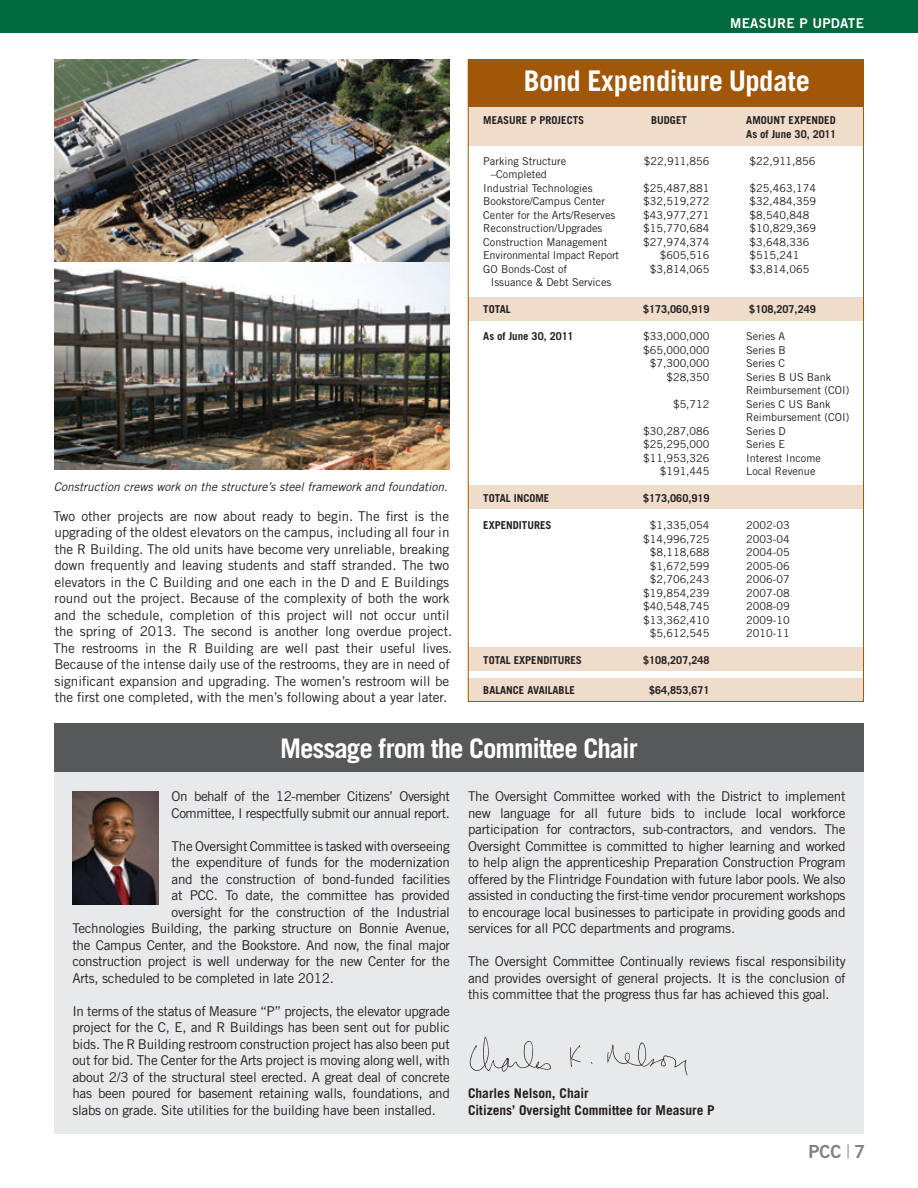
<style>
.page{position:relative;width:918px;height:1188px;background:#fff}
.page>*{position:absolute;margin:0;border:0;box-sizing:border-box;transform-origin:0 0}
.t1{font:700 28.5px "Trade Gothic";letter-spacing:-.01em;color:#fff}
.t2{font:700 27px "Trade Gothic";letter-spacing:-.04em;color:#fff}
.t3{font:18px "Trade Gothic Bold Two";color:#808285}
.t4{font:13.5px/16.5px "Trade Gothic";letter-spacing:-.02em;color:#231f20;text-align:justify}
.t5{font:700 13.5px "Trade Gothic";color:#231f20}
.t6{font:13.5px "Trade Gothic Bold Two";letter-spacing:.02em;color:#fff}
.t7{font:italic 12px "Trade Gothic";color:#231f20}
.t8{font:10.8px "Trade Gothic";color:#231f20}
.t9{font:700 10.8px "Trade Gothic";color:#231f20}
</style>
<div class="page">
<div style="left:54px;top:730px;width:810px;height:404px;background:#e8e9ea"></div>
<div style="left:54px;top:724px;width:810px;height:48px;background:#57585a"></div>
<svg style="left:848px;top:1144px;width:1px;height:15px"></svg>
<div style="left:0;top:0;width:918px;height:32px;background:#00693d"></div>
<img style="left:72px;top:791px;width:86px;height:114px">
<img style="left:469px;top:1036px;width:219px;height:40px">
<div style="left:468px;top:59px;width:396px;height:49px;background:#a05708"></div>
<div style="left:468px;top:297px;width:396px;height:23px;background:#efdcca"></div>
<div style="left:468px;top:485px;width:396px;height:23px;background:#efdcca"></div>
<div style="left:468px;top:678px;width:396px;height:23px;background:#efdcca"></div>
<div style="left:468px;top:648px;width:396px;height:23px;background:#efdcca"></div>
<div style="left:468px;top:108px;width:396px;height:38px;background:#efdcca"></div>
<img style="left:54px;top:261px;width:396px;height:209px">
<img style="left:54px;top:59px;width:396px;height:202px">
<p class="t7" style="left:54px;top:480px;width:395px">Construction crews work on the structure’s steel framework and foundation.</p>
<p class="t4" style="left:53px;top:507px;width:401px;text-align:left">Two other projects are now about ready to begin. The first is the upgrading of the oldest elevators on the campus, including all four in the R Building. The old units have become very unreliable, breaking down frequently and leaving students and staff stranded. The two elevators in the C Building and one each in the D and E Buildings round out the project. Because of the complexity of both the work and the schedule, completion of this project will not occur until the spring of 2013. The second is another long overdue project.<br>The restrooms in the R Building are well past their useful lives.<br>Because of the intense daily use of the restrooms, they are in need of significant expansion and upgrading. The women’s restroom will be the first one completed, with the men’s following about a year later.</p>
<p class="t6" style="left:730px;top:14px;width:135px">MEASURE P UPDATE</p>
<p class="t1" style="left:524px;top:64px;width:287px">Bond Expenditure Update</p>
<p class="t9" style="left:483px;top:114px;width:102px">MEASURE P PROJECTS</p>
<p class="t8" style="left:483px;top:154px;width:85px">Parking Structure</p>
<p class="t8" style="left:491px;top:168px;width:58px">–Completed</p>
<p class="t8" style="left:483px;top:181px;width:111px">Industrial Technologies</p>
<p class="t8" style="left:483px;top:195px;width:123px">Bookstore/Campus Center</p>
<p class="t8" style="left:483px;top:208px;width:133px">Center for the Arts/Reserves</p>
<p class="t8" style="left:483px;top:222px;width:121px">Reconstruction/Upgrades</p>
<p class="t8" style="left:483px;top:235px;width:126px">Construction Management</p>
<p class="t8" style="left:483px;top:249px;width:137px">Environmental Impact Report</p>
<p class="t8" style="left:483px;top:262px;width:85px">GO Bonds-Cost of</p>
<p class="t8" style="left:491px;top:276px;width:122px">Issuance &amp; Debt Services</p>
<p class="t9" style="left:483px;top:303px;width:29px">TOTAL</p>
<p class="t9" style="left:483px;top:330px;width:92px">As of June 30, 2011</p>
<p class="t9" style="left:746px;top:114px;width:91px">AMOUNT EXPENDED</p>
<p class="t9" style="left:746px;top:127px;width:91px">As of June 30, 2011</p>
<p class="t8" style="left:750px;top:154px;width:67px">$22,911,856</p>
<p class="t8" style="left:750px;top:181px;width:68px">$25,463,174</p>
<p class="t8" style="left:750px;top:195px;width:68px">$32,484,359</p>
<p class="t8" style="left:750px;top:208px;width:61px">$8,540,848</p>
<p class="t8" style="left:750px;top:222px;width:68px">$10,829,369</p>
<p class="t8" style="left:750px;top:235px;width:61px">$3,648,336</p>
<p class="t8" style="left:750px;top:249px;width:51px">$515,241</p>
<p class="t8" style="left:750px;top:262px;width:61px">$3,814,065</p>
<p class="t9" style="left:749px;top:303px;width:68px">$108,207,249</p>
<p class="t8" style="left:746px;top:330px;width:40px">Series A</p>
<p class="t8" style="left:746px;top:343px;width:41px">Series B</p>
<p class="t8" style="left:746px;top:357px;width:40px">Series C</p>
<p class="t8" style="left:746px;top:370px;width:86px">Series B US Bank</p>
<p class="t8" style="left:746px;top:384px;width:104px">Reimbursement (COI)</p>
<p class="t8" style="left:746px;top:397px;width:86px">Series C US Bank</p>
<p class="t8" style="left:746px;top:411px;width:104px">Reimbursement (COI)</p>
<p class="t8" style="left:746px;top:424px;width:41px">Series D</p>
<p class="t8" style="left:746px;top:438px;width:40px">Series E</p>
<p class="t8" style="left:746px;top:451px;width:76px">Interest Income</p>
<p class="t8" style="left:746px;top:465px;width:71px">Local Revenue</p>
<p class="t9" style="left:651px;top:114px;width:37px">BUDGET</p>
<p class="t8" style="left:644px;top:154px;width:67px">$22,911,856</p>
<p class="t8" style="left:643px;top:181px;width:68px">$25,487,881</p>
<p class="t8" style="left:643px;top:195px;width:68px">$32,519,272</p>
<p class="t8" style="left:643px;top:208px;width:68px">$43,977,271</p>
<p class="t8" style="left:643px;top:222px;width:68px">$15,770,684</p>
<p class="t8" style="left:643px;top:235px;width:68px">$27,974,374</p>
<p class="t8" style="left:660px;top:249px;width:51px">$605,516</p>
<p class="t8" style="left:650px;top:262px;width:61px">$3,814,065</p>
<p class="t9" style="left:643px;top:303px;width:68px">$173,060,919</p>
<p class="t8" style="left:643px;top:330px;width:68px">$33,000,000</p>
<p class="t8" style="left:643px;top:343px;width:68px">$65,000,000</p>
<p class="t8" style="left:650px;top:357px;width:61px">$7,300,000</p>
<p class="t8" style="left:666px;top:370px;width:45px">$28,350</p>
<p class="t8" style="left:673px;top:397px;width:38px">$5,712</p>
<p class="t8" style="left:643px;top:424px;width:68px">$30,287,086</p>
<p class="t8" style="left:643px;top:438px;width:68px">$25,295,000</p>
<p class="t8" style="left:643px;top:451px;width:68px">$11,953,326</p>
<p class="t8" style="left:660px;top:465px;width:51px">$191,445</p>
<p class="t9" style="left:643px;top:492px;width:68px">$173,060,919</p>
<p class="t8" style="left:650px;top:519px;width:61px">$1,335,054</p>
<p class="t8" style="left:643px;top:532px;width:68px">$14,996,725</p>
<p class="t8" style="left:650px;top:546px;width:61px">$8,118,688</p>
<p class="t8" style="left:650px;top:559px;width:61px">$1,672,599</p>
<p class="t8" style="left:650px;top:573px;width:61px">$2,706,243</p>
<p class="t8" style="left:643px;top:586px;width:68px">$19,854,239</p>
<p class="t8" style="left:643px;top:600px;width:68px">$40,548,745</p>
<p class="t8" style="left:643px;top:613px;width:68px">$13,362,410</p>
<p class="t8" style="left:650px;top:627px;width:61px">$5,612,545</p>
<p class="t9" style="left:643px;top:654px;width:68px">$108,207,248</p>
<p class="t9" style="left:649px;top:684px;width:62px">$64,853,671</p>
<p class="t9" style="left:483px;top:492px;width:68px">TOTAL INCOME</p>
<p class="t9" style="left:483px;top:519px;width:70px">EXPENDITURES</p>
<p class="t8" style="left:746px;top:519px;width:45px">2002-03</p>
<p class="t8" style="left:746px;top:532px;width:45px">2003-04</p>
<p class="t8" style="left:746px;top:546px;width:45px">2004-05</p>
<p class="t8" style="left:746px;top:559px;width:45px">2005-06</p>
<p class="t8" style="left:746px;top:573px;width:45px">2006-07</p>
<p class="t8" style="left:746px;top:586px;width:45px">2007-08</p>
<p class="t8" style="left:746px;top:600px;width:45px">2008-09</p>
<p class="t8" style="left:746px;top:613px;width:45px">2009-10</p>
<p class="t8" style="left:746px;top:627px;width:45px">2010-11</p>
<p class="t9" style="left:483px;top:654px;width:100px">TOTAL EXPENDITURES</p>
<p class="t9" style="left:483px;top:684px;width:93px">BALANCE AVAILABLE</p>
<p class="t2" style="left:280px;top:732px;width:359px">Message from the Committee Chair</p>
<p class="t4" style="left:172px;top:788px;width:280px">On behalf of the 12-member Citizens’ Oversight<br>Committee, I respectfully submit our annual report.</p>
<p class="t4" style="left:172px;top:837px;width:280px">The Oversight Committee is tasked with overseeing</p>
<p class="t4" style="left:172px;top:854px;width:280px">the expenditure of funds for the modernization</p>
<p class="t4" style="left:172px;top:870px;width:280px">and the construction of bond-funded facilities</p>
<p class="t4" style="left:172px;top:887px;width:280px">at PCC. To date, the committee has provided</p>
<p class="t4" style="left:172px;top:903px;width:280px">oversight for the construction of the Industrial</p>
<p class="t4" style="left:72px;top:920px;width:379px">Technologies Building, the parking structure on Bonnie Avenue,</p>
<p class="t4" style="left:72px;top:936px;width:379px">the Campus Center, and the Bookstore. And now, the final major</p>
<p class="t4" style="left:72px;top:953px;width:379px">construction project is well underway for the new Center for the</p>
<p class="t4" style="left:72px;top:969px;width:263px">Arts, scheduled to be completed in late 2012.</p>
<p class="t4" style="left:72px;top:1002px;width:379px">In terms of the status of Measure “P” projects, the elevator upgrade project for the C, E, and R Buildings has been sent out for public bids. The R Building restroom construction project has also been put out for bid. The Center for the Arts project is moving along well, with about 2/3 of the structural steel erected. A great deal of concrete has been poured for basement retaining walls, foundations, and slabs on grade. Site utilities for the building have been installed.</p>
<p class="t4" style="left:468px;top:788px;width:379px">The Oversight Committee worked with the District to implement new language for all future bids to include local workforce participation for contractors, sub-contractors, and vendors. The Oversight Committee is committed to higher learning and worked to help align the apprenticeship Preparation Construction Program offered by the Flintridge Foundation with future labor pools. We also assisted in conducting the first-time vendor procurement workshops to encourage local businesses to participate in providing goods and services for all PCC departments and programs.</p>
<p class="t4" style="left:468px;top:953px;width:379px">The Oversight Committee Continually reviews fiscal responsibility and provides oversight of general projects. It is the conclusion of this committee that the progress thus far has achieved this goal.</p>
<p class="t5" style="left:468px;top:1085px;width:122px">Charles Nelson, Chair</p>
<p class="t5" style="left:468px;top:1102px;width:248px">Citizens’ Oversight Committee for Measure P</p>
<p class="t3" style="left:808px;top:1140px;width:34px">PCC</p>
<p class="t3" style="left:854px;top:1140px;width:12px">7</p>
</div>
